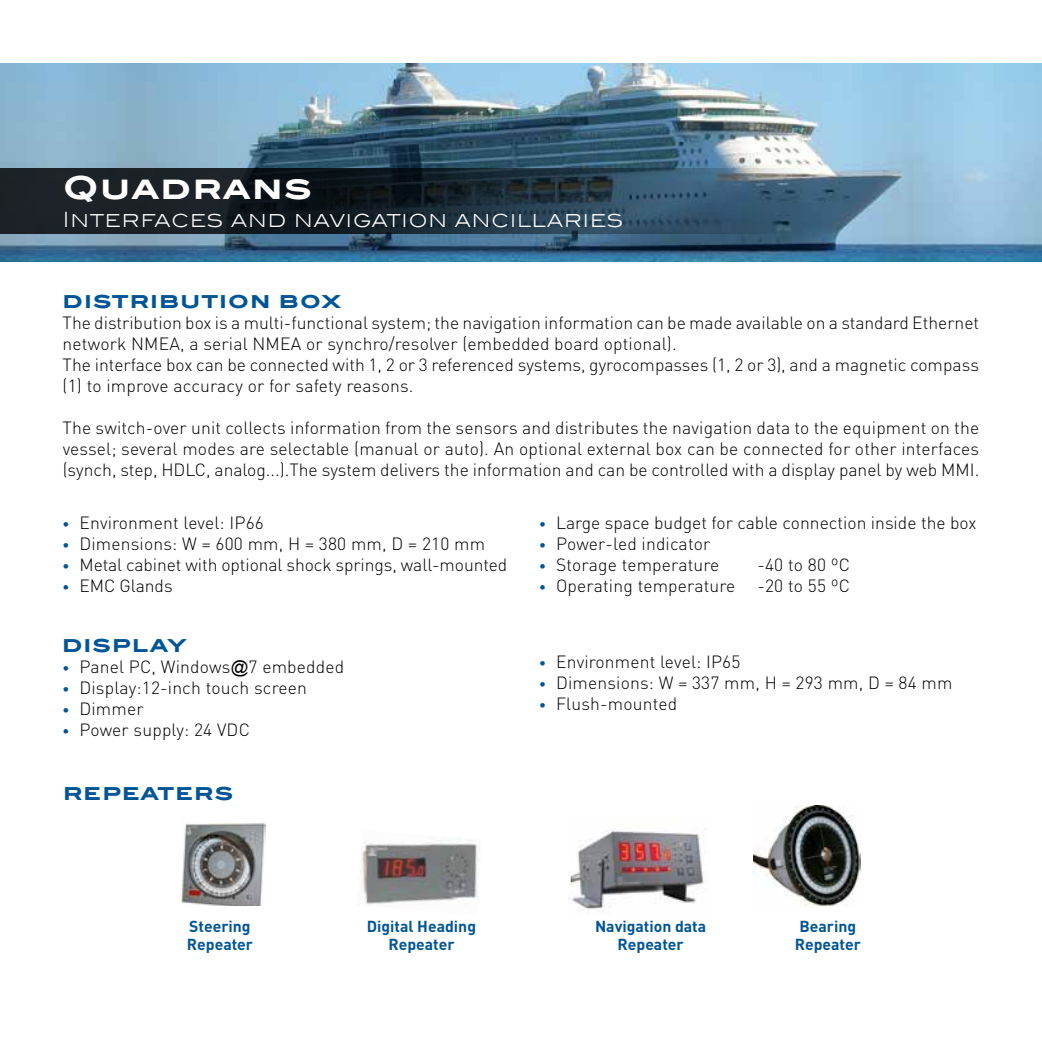
<style>
.page{position:relative;width:1042px;height:1042px;background:#fff}
.page>*{position:absolute;margin:0;border:0;box-sizing:border-box;transform-origin:0 0}
.t1{font:700 31.5px "Blair ITC";letter-spacing:.04em;color:#fff}
.t2{font:300 21px "Blair ITC";letter-spacing:.045em;color:#fff}
.t3{font:700 21px "Blair ITC";letter-spacing:.05em;color:#005596}
.t4{font:300 17.5px/21px "DIN";color:#000}
.t5{font:700 15.75px/18.9px "DIN";color:#005596}
.s1{font-size:14px;color:#005596}
.s2{font-family:"Arial";font-weight:400}
</style>
<div class="page">
<img style="left:0;top:63px;width:1042px;height:198px">
<svg style="left:0;top:169px;width:805px;height:65px"></svg>
<img style="left:753px;top:805px;width:107px;height:102px">
<img style="left:569px;top:829px;width:135px;height:83px">
<img style="left:360px;top:838px;width:119px;height:66px">
<img style="left:182px;top:822px;width:83px;height:84px">
<h1 class="t1" style="left:63px;top:168px;width:251px">QUADRANS</h1>
<p class="t2" style="left:63px;top:208px;width:562px">Interfaces and navigation ancillaries</p>
<p class="t3" style="left:63px;top:287px;width:280px">DISTRIBUTION BOX</p>
<p class="t4" style="left:63px;top:312px;width:918px">The distribution box is a multi-functional system; the navigation information can be made available on a standard Ethernet network NMEA, a serial NMEA or synchro/resolver (embedded board optional).<br>The interface box can be connected with 1, 2 or 3 referenced systems, gyrocompasses (1, 2 or 3), and a magnetic compass (1) to improve accuracy or for safety reasons.</p>
<p class="t4" style="left:63px;top:417px;width:918px;text-align:justify">The switch-over unit collects information from the sensors and distributes the navigation data to the equipment on the vessel; several modes are selectable (manual or auto). An optional external box can be connected for other interfaces (synch, step, HDLC, analog...).The system delivers the information and can be controlled with a display panel by web MMI.</p>
<p class="t4" style="left:62px;top:512px;width:203px"><span class="s1">•</span> Environment level: IP66</p>
<p class="t4" style="left:62px;top:533px;width:424px"><span class="s1">•</span> Dimensions: W = 600 mm, H = 380 mm, D = 210 mm</p>
<p class="t4" style="left:62px;top:554px;width:447px"><span class="s1">•</span> Metal cabinet with optional shock springs, wall-mounted</p>
<p class="t4" style="left:62px;top:575px;width:112px"><span class="s1">•</span> EMC Glands</p>
<p class="t4" style="left:539px;top:512px;width:439px"><span class="s1">•</span> Large space budget for cable connection inside the box</p>
<p class="t4" style="left:539px;top:533px;width:173px"><span class="s1">•</span> Power-led indicator</p>
<p class="t4" style="left:539px;top:554px;width:182px"><span class="s1">•</span> Storage temperature</p>
<p class="t4" style="left:757px;top:554px;width:94px">-40 to 80 ºC</p>
<p class="t4" style="left:539px;top:575px;width:198px"><span class="s1">•</span> Operating temperature</p>
<p class="t4" style="left:757px;top:575px;width:94px">-20 to 55 ºC</p>
<p class="t3" style="left:62px;top:632px;width:127px">DISPLAY</p>
<p class="t4" style="left:62px;top:656px;width:284px"><span class="s1">•</span> Panel PC, Windows<span class="s2">@</span>7 embedded</p>
<p class="t4" style="left:62px;top:677px;width:246px"><span class="s1">•</span> Display:12-inch touch screen</p>
<p class="t4" style="left:62px;top:698px;width:83px"><span class="s1">•</span> Dimmer</p>
<p class="t4" style="left:62px;top:719px;width:189px"><span class="s1">•</span> Power supply: 24 VDC</p>
<p class="t3" style="left:63px;top:779px;width:172px">REPEATERS</p>
<p class="t4" style="left:539px;top:651px;width:203px"><span class="s1">•</span> Environment level: IP65</p>
<p class="t4" style="left:539px;top:672px;width:415px"><span class="s1">•</span> Dimensions: W = 337 mm, H = 293 mm, D = 84 mm</p>
<p class="t4" style="left:539px;top:693px;width:140px"><span class="s1">•</span> Flush-mounted</p>
<p class="t5" style="left:187px;top:916px;width:68px">Steering<br>Repeater</p>
<p class="t5" style="left:367px;top:916px;width:111px;text-align:center">Digital Heading<br>Repeater</p>
<p class="t5" style="left:595px;top:916px;width:113px;text-align:center">Navigation data<br>Repeater</p>
<p class="t5" style="left:795px;top:916px;width:68px">Bearing<br>Repeater</p>
</div>
